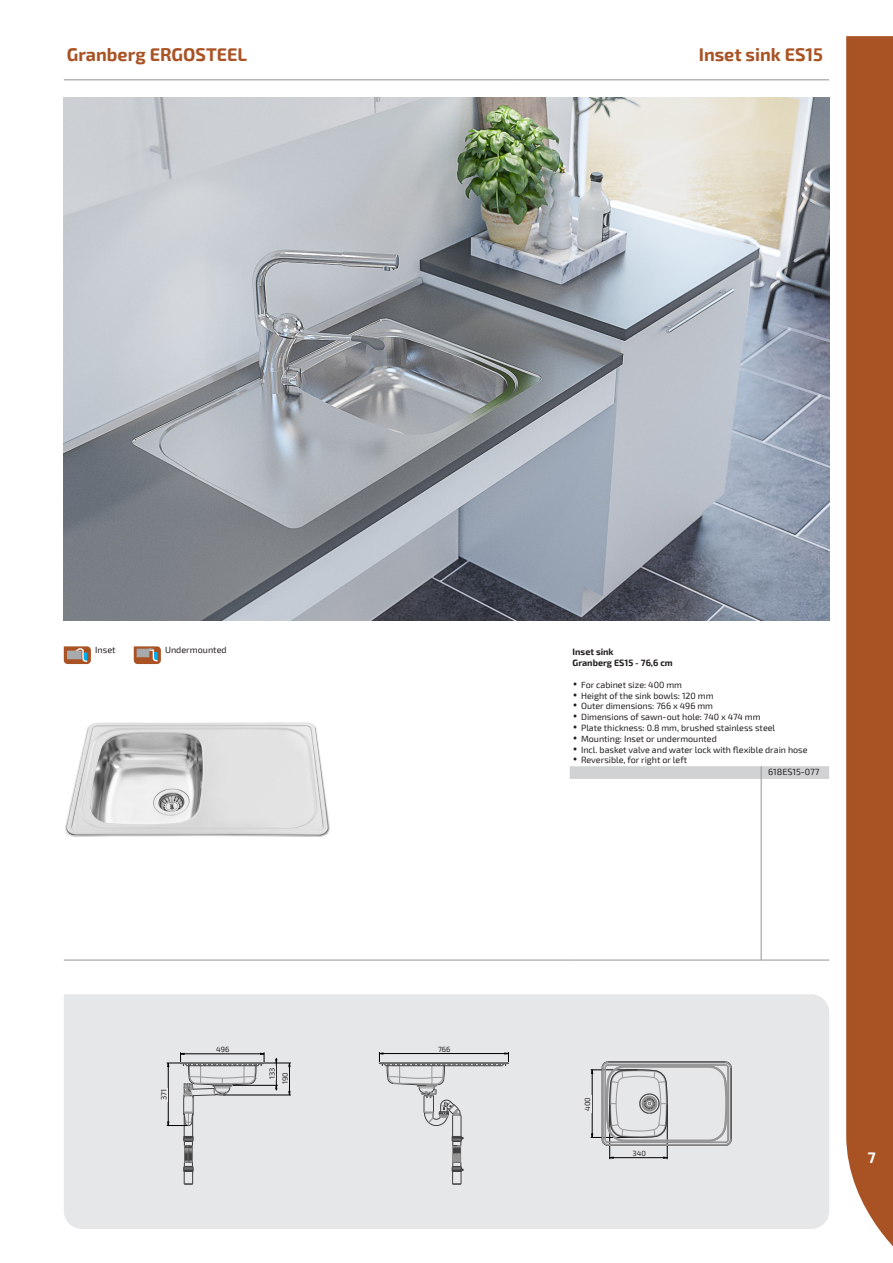
<style>
.page{position:relative;width:893px;height:1263px;background:#fff}
.page>*{position:absolute;margin:0;border:0;box-sizing:border-box;transform-origin:0 0}
.t1{font:700 18px "Exo 2";color:#a95325}
.t2{font:700 15px "Exo 2";color:#fff}
.t3{font:9px "Exo 2";color:#231f20}
.t4{font:700 9px/10.8px "Exo 2";color:#231f20}
.t5{font:7.5px "Exo 2";color:#231f20}
.t6{font:4.65px "Arial";color:#000}
.s1{font-size:15px}
</style>
<div class="page">
<div style="left:64px;top:994px;width:765px;height:235px;background:#e6e7e9"></div>
<img style="left:64px;top:98px;width:765px;height:523px">
<img style="left:65px;top:722px;width:265px;height:115px">
<svg style="left:167px;top:1052px;width:124px;height:134px;background:#d3d4d6"></svg>
<div style="left:160px;top:1088px;width:8px;height:13px;background:#e6e7e9"></div>
<div style="left:268px;top:1066px;width:8px;height:14px;background:#e6e7e9"></div>
<div style="left:281px;top:1071px;width:8px;height:14px;background:#e6e7e9"></div>
<div style="left:215px;top:1045px;width:16px;height:8px;background:#e6e7e9"></div>
<svg style="left:379px;top:1052px;width:130px;height:133px;background:#d8d9db"></svg>
<div style="left:437px;top:1045px;width:15px;height:8px;background:#e6e7e9"></div>
<hr style="left:592px;top:1070px;width:1px;height:67px;background:#000">
<hr style="left:609px;top:1105px;width:1px;height:54px;background:#000">
<hr style="left:610px;top:1157px;width:57px;height:1px;background:#000">
<hr style="left:591px;top:1137px;width:46px;height:1px;background:#000">
<hr style="left:667px;top:1105px;width:1px;height:54px;background:#000">
<hr style="left:591px;top:1069px;width:46px;height:1px;background:#000">
<hr style="left:608px;top:1145px;width:117px;height:1px;background:#969696">
<hr style="left:608px;top:1144px;width:117px;height:1px;background:#969696">
<hr style="left:608px;top:1142px;width:117px;height:1px;background:#969696">
<hr style="left:624px;top:1141px;width:85px;height:1px;background:#969696">
<hr style="left:624px;top:1140px;width:85px;height:1px;background:#969696">
<hr style="left:624px;top:1067px;width:85px;height:1px;background:#969696">
<hr style="left:624px;top:1066px;width:85px;height:1px;background:#969696">
<hr style="left:608px;top:1065px;width:117px;height:1px;background:#969696">
<hr style="left:608px;top:1064px;width:117px;height:1px;background:#969696">
<hr style="left:608px;top:1062px;width:117px;height:1px;background:#969696">
<hr style="left:608px;top:1061px;width:117px;height:1px;background:#404040">
<svg style="left:708px;top:1061px;width:24px;height:85px;background:#c6c6c8"></svg>
<svg style="left:602px;top:1061px;width:66px;height:85px;background:#bebec0"></svg>
<div style="left:631px;top:1149px;width:17px;height:8px;background:#e6e7e9"></div>
<div style="left:584px;top:1095px;width:8px;height:17px;background:#e6e7e9"></div>
<hr style="left:64px;top:80px;width:450px;height:1px;background:#939598">
<hr style="left:514px;top:80px;width:315px;height:1px;background:#939598">
<hr style="left:570px;top:960px;width:191px;height:1px;background:#939598">
<hr style="left:761px;top:960px;width:68px;height:1px;background:#939598">
<svg style="left:570px;top:766px;width:259px;height:13px;background:#d1d2d4"></svg>
<hr style="left:761px;top:779px;width:1px;height:181px;background:#939598">
<hr style="left:64px;top:960px;width:506px;height:1px;background:#939598">
<svg style="left:64px;top:646px;width:27px;height:18px"></svg>
<div style="left:67px;top:651px;width:14px;height:8px;background:#a8a9ad"></div>
<svg style="left:134px;top:646px;width:27px;height:18px"></svg>
<div style="left:846px;top:36px;width:47px;height:1211px;background:#a95325"></div>
<p class="t1" style="left:67px;top:44px;width:182px">Granberg ERGOSTEEL</p>
<p class="t1" style="left:699px;top:44px;width:126px">Inset sink ES15</p>
<p class="t3" style="left:95px;top:644px;width:22px">Inset</p>
<p class="t3" style="left:165px;top:644px;width:63px">Undermounted</p>
<p class="t5" style="left:438px;top:1045px;width:14px">766</p>
<p class="t5" style="left:216px;top:1045px;width:15px">496</p>
<p class="t6" style="left:441px;top:1048px;width:9px">766</p>
<p class="t6" style="left:219px;top:1048px;width:9px">496</p>
<p class="t5" style="left:159px;top:1100px;width:12px;rotate:-90deg">371</p>
<p class="t6" style="left:163px;top:1098px;width:9px;rotate:-90deg">371</p>
<p class="t5" style="left:268px;top:1079px;width:13px;rotate:-90deg">133</p>
<p class="t5" style="left:281px;top:1084px;width:13px;rotate:-90deg">190</p>
<p class="t6" style="left:271px;top:1077px;width:9px;rotate:-90deg">133</p>
<p class="t6" style="left:284px;top:1083px;width:9px;rotate:-90deg">190</p>
<p class="t4" style="left:573px;top:647px;width:102px">Inset sink<br>Granberg ES15 - 76,6 cm</p>
<p class="t3" style="left:573px;top:679px;width:111px"><span class="s1">•</span> For cabinet size: 400 mm</p>
<p class="t3" style="left:573px;top:690px;width:143px"><span class="s1">•</span> Height of the sink bowls: 120 mm</p>
<p class="t3" style="left:573px;top:701px;width:142px"><span class="s1">•</span> Outer dimensions: 766 x 496 mm</p>
<p class="t3" style="left:573px;top:712px;width:189px"><span class="s1">•</span> Dimensions of sawn-out hole: 740 x 474 mm</p>
<p class="t3" style="left:573px;top:723px;width:204px"><span class="s1">•</span> Plate thickness: 0.8 mm, brushed stainless steel</p>
<p class="t3" style="left:573px;top:733px;width:146px"><span class="s1">•</span> Mounting: Inset or undermounted</p>
<p class="t3" style="left:573px;top:744px;width:237px"><span class="s1">•</span> Incl. basket valve and water lock with flexible drain hose</p>
<p class="t3" style="left:573px;top:755px;width:116px"><span class="s1">•</span> Reversible, for right or left</p>
<p class="t3" style="left:768px;top:767px;width:53px">618ES15-077</p>
<p class="t5" style="left:583px;top:1111px;width:15px;rotate:-90deg">400</p>
<p class="t6" style="left:587px;top:1108px;width:9px;rotate:-90deg">402</p>
<p class="t5" style="left:633px;top:1149px;width:15px">340</p>
<p class="t6" style="left:635px;top:1152px;width:9px">342</p>
<h2 class="t2" style="left:868px;top:1149px;width:9px">7</h2>
</div>
